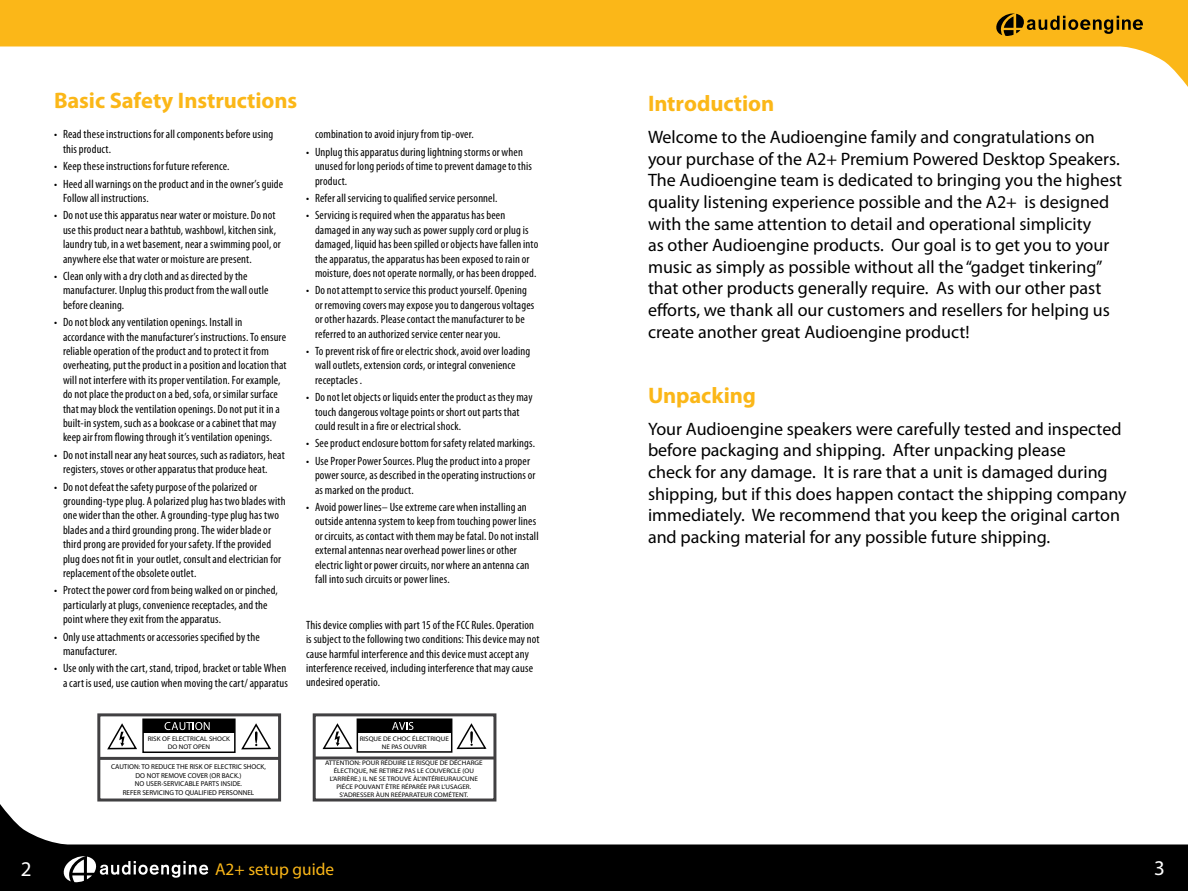
<style>
.page{position:relative;width:1188px;height:891px;background:#fff}
.page>*{position:absolute;margin:0;border:0;box-sizing:border-box;transform-origin:0 0}
.t1{font:700 22.5px "Myriad Pro";letter-spacing:-.005em;color:#fbb718}
.t2{font:21px "Myriad Pro";color:#fff}
.t3{font:18px/21.6px "Myriad Pro";color:#000}
.t4{font:17.25px "Myriad Pro";color:#fbb718}
.t5{font:condensed 12px/14.4px "Myriad Pro";letter-spacing:.01em;color:#000}
.t6{font:7.05px/8.6px "Myriad Pro";color:#000;text-align:center}
.t7{font:6.6px/7.9px "Myriad Pro";color:#000;text-align:center;scale:1.08 1}
.t8{font:6.6px/7.9px "Myriad Pro";color:#000;text-align:center;scale:1.07 1}
</style>
<div class="page">
<svg style="left:0;top:804px;width:1188px;height:87px;fill:#000"></svg>
<svg style="left:0;top:0;width:1188px;height:87px;fill:#fbb718"></svg>
<svg style="left:62px;top:855px;width:146px;height:27px"></svg>
<svg style="left:996px;top:13px;width:147px;height:23px;background:#b28211"></svg>
<svg style="left:97px;top:713px;width:185px;height:89px"></svg>
<hr style="left:99px;top:757px;width:180px;height:3px;background:#414042">
<svg style="left:312px;top:713px;width:185px;height:89px"></svg>
<hr style="left:314px;top:757px;width:181px;height:3px;background:#414042">
<h1 class="t1" style="left:54px;top:86px;width:245px">Basic Safety Instructions</h1>
<p class="t5" style="left:63px;top:127px;width:212px;text-indent:-9px">• Readtheseinstructions forall componentsbeforeusing thisproduct.</p>
<p class="t5" style="left:54px;top:159px;width:177px">• Keeptheseinstructions for futurereference.</p>
<p class="t5" style="left:63px;top:176px;width:222px;text-indent:-9px">• Heedall warningson theproductandin theowner’sguide<br>Follow all instructions.</p>
<p class="t5" style="left:63px;top:208px;width:219px;text-indent:-9px">• Do notusethisapparatus near wateror moisture. Do not usethisproduct nearabathtub, washbowl,kitchen sink, laundrytub, in a wetbasement, nearaswimmingpool,or anywhereelsethat wateror moisturearepresent.</p>
<p class="t5" style="left:63px;top:269px;width:207px;text-indent:-9px">• Clean only with adrycloth andasdirectedbythe manufacturer. Unplugthisproduct from the walloutle beforecleaning.</p>
<p class="t5" style="left:63px;top:315px;width:225px;text-indent:-9px">• Do notblockanyventilation openings. Install in accordance with the manufacturer’s instructions.Toensure reliableoperation of theproductandtoprotect it from overheating,put theproduct in aposition andlocation that will not interfere with itsproperventilation.Forexample, do notplacetheproducton abed, sofa,or similar surface that mayblocktheventilation openings. Do notput it in a built-in system, such asabookcaseoracabinet that may keepair from flowingthrough it’sventilation openings.</p>
<p class="t5" style="left:63px;top:447px;width:223px;text-indent:-9px">• Do not install nearany heat sources, such as radiators, heat registers, stovesorotherapparatus thatproduce heat.</p>
<p class="t5" style="left:63px;top:479px;width:224px;text-indent:-9px">• Do notdefeat thesafetypurposeof thepolarizedor grounding-typeplug. A polarizedplug has twoblades with one wider than theother. A grounding-typeplug has two bladesandathirdgroundingprong.The widerbladeor thirdprongareprovidedforyour safety. If theprovided plugdoes not fit in youroutlet, consultandelectrician for replacementof theobsoleteoutlet.</p>
<p class="t5" style="left:63px;top:583px;width:216px;text-indent:-9px">• Protect thepower cordfrom being walkedon orpinched, particularlyatplugs, conveniencereceptacles,andthe point wheretheyexit from theapparatus.</p>
<p class="t5" style="left:63px;top:629px;width:198px;text-indent:-9px">• Onlyuseattachmentsoraccessories specifiedbythe manufacturer.</p>
<p class="t5" style="left:54px;top:661px;width:235px;text-align:right">• Useonly with thecart, stand, tripod,bracketor tableWhen acart isused,usecaution when movingthecart/apparatus</p>
<p class="t5" style="left:315px;top:127px;width:160px">combination toavoidinjuryfrom tip-over.</p>
<p class="t5" style="left:315px;top:144px;width:218px;text-indent:-9px">• Unplugthisapparatusduringlightningstormsor when unusedfor longperiodsof timetopreventdamagetothis product.</p>
<p class="t5" style="left:306px;top:191px;width:193px">• Referall servicingtoqualifiedservicepersonnel.</p>
<p class="t5" style="left:315px;top:208px;width:225px;text-indent:-9px">• Servicingis required when theapparatus hasbeen damagedin any waysuch aspower supplycordorplugis damaged, liquid hasbeen spilledorobjects havefallen into theapparatus, theapparatus hasbeen exposedtorain or moisture,does notoperate normally,or hasbeen dropped.</p>
<p class="t5" style="left:315px;top:283px;width:221px;text-indent:-9px">• Do notattempt toservicethisproductyourself. Opening or removingcovers mayexposeyoutodangerousvoltages orother hazards.Pleasecontact the manufacturer tobe referredtoan authorizedservicecenter nearyou.</p>
<p class="t5" style="left:315px;top:344px;width:217px;text-indent:-9px">• Toprevent riskof fireorelectric shock,avoidover loading walloutlets,extension cords,or integral convenience receptacles .</p>
<p class="t5" style="left:315px;top:390px;width:219px;text-indent:-9px">• Do not letobjectsor liquidsenter theproductas they may touch dangerousvoltagepointsor shortoutparts that couldresult in a fireorelectrical shock.</p>
<p class="t5" style="left:306px;top:436px;width:231px">• Seeproductenclosurebottom for safetyrelated markings.</p>
<p class="t5" style="left:315px;top:453px;width:222px;text-indent:-9px">• UseProperPowerSources.Plugtheproduct intoaproper power source,asdescribedin theoperatinginstructionsor as markedon theproduct.</p>
<p class="t5" style="left:315px;top:500px;width:225px;text-indent:-9px">• Avoidpower lines– Useextremecare when installingan outsideantennasystem tokeepfrom touchingpower lines or circuits,as contact with them maybefatal. Do not install externalantennas nearoverheadpower linesorother electric lightorpower circuits, nor wherean antennacan fall intosuch circuitsorpower lines.</p>
<p class="t5" style="left:306px;top:617px;width:235px">Thisdevicecomplies with part15of theFCC Rules. Operation is subject tothefollowingtwoconditions:Thisdevice may not cause harmful interferenceandthisdevice mustacceptany interferencereceived, includinginterferencethat maycause undesiredoperatio.</p>
<h1 class="t1" style="left:648px;top:89px;width:128px">Introduction</h1>
<p class="t3" style="left:648px;top:126px;width:476px">Welcome to the Audioengine family and congratulations on your purchase of the A2+ Premium Powered Desktop Speakers.<br>The Audioengine team is dedicated to bringing you the highest quality listening experience possible and the A2+ is designed with the same attention to detail and operational simplicity<br>as other Audioengine products. Our goal is to get you to your music as simply as possible without all the “gadget tinkering” that other products generally require. As with our other past efforts, we thank all our customers and resellers for helping us create another great Audioengine product!</p>
<h1 class="t1" style="left:648px;top:380px;width:110px">Unpacking</h1>
<p class="t3" style="left:648px;top:418px;width:480px">Your Audioengine speakers were carefully tested and inspected before packaging and shipping. After unpacking please<br>check for any damage. It is rare that a unit is damaged during shipping, but if this does happen contact the shipping company immediately. We recommend that you keep the original carton and packing material for any possible future shipping.</p>
<p class="t8" style="left:148px;top:735px;width:78px">RISK OF ELECTRICAL SHOCK<br>DO NOT OPEN</p>
<p class="t7" style="left:360px;top:735px;width:84px">RISQUE DE CHOC ÉLECTRIQUE<br>NE PAS OUVRIR</p>
<p class="t6" style="left:111px;top:762px;width:156px">CAUTION: TO REDUCE THE RISK OF ELECTRIC SHOCK, DO NOT REMOVE COVER (OR BACK.)<br>NO USER-SERVICABLE PARTS INSIDE.<br>REFER SERVICING TO QUALIFIED PERSONNEL</p>
<p class="t7" style="left:325px;top:759px;width:147px">ATTENTION: POUR RÉDUIRE LE RISQUE DE DÉCHARGE ÉLECTIQUE, NE RETIREZ PAS LE COUVERCLE (OU L’ARRIÈRE.) IL NE SE TROUVE ÀL’INTÉRIEURAUCUNE PIÉCE POUVANT ÊTRE RÉPARÉE PAR L’USAGER.<br>S’ADRESSER ÀUN REÉPARATEUR COMÉTENT.</p>
<h2 class="t2" style="left:21px;top:856px;width:12px">2</h2>
<h3 class="t4" style="left:215px;top:859px;width:121px">A2+ setup guide</h3>
<h2 class="t2" style="left:1154px;top:855px;width:12px">3</h2>
</div>
